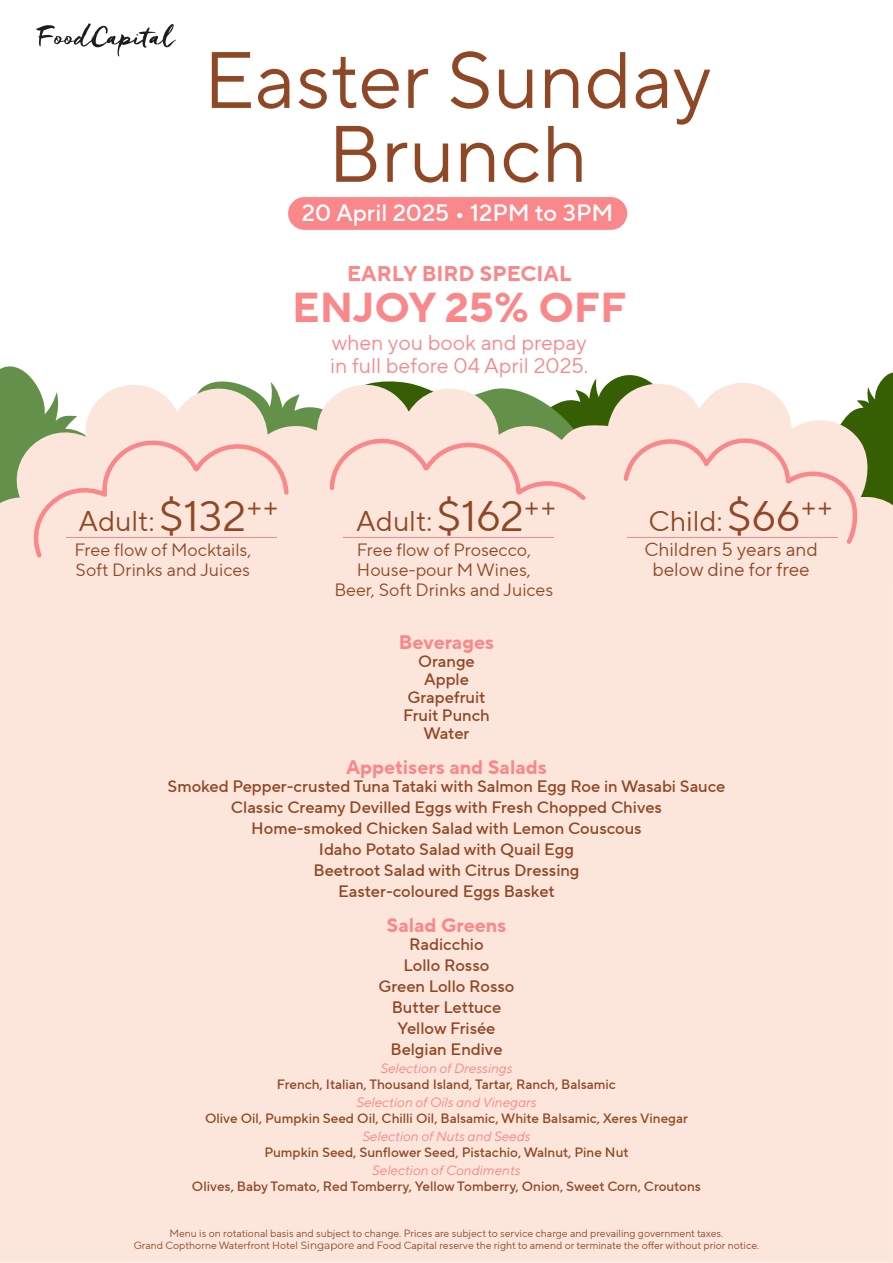
<style>
.page{position:relative;width:893px;height:1263px;background:#fff}
.page>*{position:absolute;margin:0;border:0;box-sizing:border-box;transform-origin:0 0}
.t1{font:79.8px/73.8px "TT Norms Pro";color:#904725;text-align:center}
.t2{font:700 41.7px "TT Norms Pro";color:#fa8789}
.t3{font:28.5px "TT Norms Pro";color:#904725}
.t4{font:500 23.7px "TT Norms Pro";color:#fff}
.t5{font:21.3px/23.1px "TT Norms Pro";color:#fa8789}
.t6{font:700 21.3px "TT Norms Pro";color:#fa8789}
.t7{font:700 19.5px "TT Norms Pro";color:#fa8789}
.t8{font:18.9px/20.1px "TT Norms Pro";color:#904725;text-align:center}
.t9{font:17.85px/20.1px "TT Norms Pro";color:#904725}
.t10{font:500 16.5px/21px "TT Norms Pro";color:#904725;text-align:center}
.t11{font:500 13.5px "TT Norms Pro";color:#904725}
.t12{font:italic 13.5px "TT Norms";color:#fa8789}
.t13{font:10.5px/12.6px "TT Norms Pro";color:#904725;text-align:center}
.s1{font-size:42.75px}
.s2{font-family:"Montserrat"}
</style>
<div class="page">
<div style="left:0;top:367px;width:893px;height:895px;background:#fce5da"></div>
<svg style="left:24px;top:430px;width:267px;height:131px"></svg>
<svg style="left:327px;top:421px;width:263px;height:83px"></svg>
<svg style="left:621px;top:367px;width:272px;height:181px"></svg>
<hr style="left:66px;top:537px;width:211px;height:1px;background:#fa8789">
<hr style="left:343px;top:537px;width:211px;height:1px;background:#fa8789">
<hr style="left:628px;top:537px;width:210px;height:1px;background:#fa8789">
<div style="left:288px;top:197px;width:339px;height:33px;background:#fa8789;border-radius:16px"></div>
<svg style="left:36px;top:23px;width:140px;height:33px"></svg>
<h1 class="t1" style="left:203px;top:43px;width:510px">Easter Sunday<br>Brunch</h1>
<h3 class="t4" style="left:302px;top:195px;width:313px">20 April 2025 • 12PM to 3PM</h3>
<p class="t6" style="left:347px;top:257px;width:226px">EARLY BIRD SPECIAL</p>
<h2 class="t2" style="left:292px;top:277px;width:336px">ENJOY 25% OFF</h2>
<p class="t5" style="left:330px;top:331px;width:260px">when you book and prepay in full before 04 April 2025.</p>
<h3 class="t3" style="left:78px;top:501px;width:202px">Adult:<span class="s1">$132</span>++</h3>
<p class="t9" style="left:74px;top:539px;width:178px">Free flow of Mocktails,<br>Soft Drinks and Juices</p>
<h3 class="t3" style="left:356px;top:501px;width:202px">Adult:<span class="s1">$162</span>++</h3>
<p class="t9" style="left:334px;top:539px;width:220px;text-align:center">Free flow of Prosecco,<br>House-pour M Wines,<br>Beer, Soft Drinks and Juices</p>
<h3 class="t3" style="left:648px;top:501px;width:186px">Child:<span class="s1">$66</span>++</h3>
<p class="t8" style="left:644px;top:539px;width:175px">Children 5 years and below dine for free</p>
<p class="t7" style="left:399px;top:628px;width:97px">Beverages</p>
<p class="t10" style="left:403px;top:652px;width:88px;line-height:18px">Orange<br>Apple<br>Grapefruit<br>Fruit Punch<br>Water</p>
<p class="t7" style="left:346px;top:752px;width:202px">Appetisers and Salads</p>
<p class="t10" style="left:168px;top:775px;width:559px">Smoked Pepper-crusted Tuna Tataki with Salmon Egg Roe in Wasabi Sauce Classic Creamy Devilled Eggs with Fresh Chopped Chives<br>Home-smoked Chicken Salad with Lemon Couscous<br>Idaho Potato Salad with Quail Egg<br>Beetroot Salad with Citrus Dressing<br>Easter-coloured Eggs Basket</p>
<p class="t7" style="left:387px;top:910px;width:121px">Salad Greens</p>
<p class="t10" style="left:378px;top:933px;width:138px">Radicchio<br>Lollo Rosso<br>Green Lollo Rosso<br>Butter Lettuce<br>Yellow Frisée<br>Belgian Endive</p>
<p class="t12" style="left:380px;top:1059px;width:134px">Selection of Dressings</p>
<p class="t11" style="left:277px;top:1074px;width:341px">French, Italian, Thousand Island, Tartar, Ranch, Balsamic</p>
<p class="t12" style="left:356px;top:1094px;width:182px">Selection of Oils and Vinegars</p>
<p class="t11" style="left:205px;top:1108px;width:484px">Olive Oil, Pumpkin Seed Oil, Chilli Oil, Balsamic, White Balsamic, Xeres Vinegar</p>
<p class="t12" style="left:362px;top:1128px;width:170px">Selection of Nuts and Seeds</p>
<p class="t11" style="left:264px;top:1143px;width:366px">Pumpkin Seed, Sunflower Seed, Pistachio, Walnut, Pine Nut</p>
<p class="t12" style="left:372px;top:1162px;width:150px">Selection of Condiments</p>
<p class="t11" style="left:192px;top:1177px;width:510px">Olives, Baby Tomato, Red Tomberry, Yellow Tomberry, Onion, Sweet Corn, Croutons</p>
<p class="t13" style="left:134px;top:1227px;width:627px">Menu is on rotational basis and subject to change. Prices are subject to service charge and prevailing government taxes.<br>Grand Copthorne Waterfront Hotel <span class="s2">Singapore</span> and Food Capital reserve the right to amend or terminate the offer without prior notice.</p>
</div>
